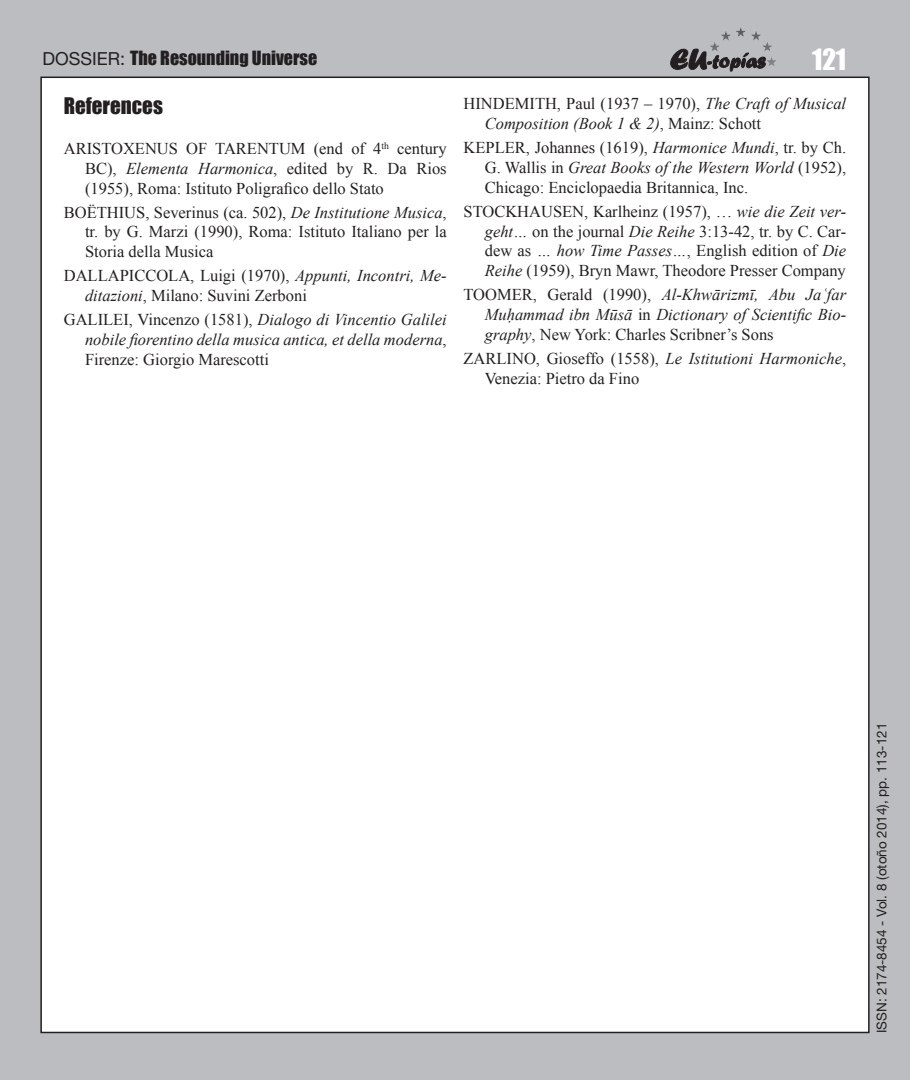
<style>
.page{position:relative;width:910px;height:1080px;background:#fff}
.page>*{position:absolute;margin:0;border:0;box-sizing:border-box;transform-origin:0 0}
.t1{font:27px "Impact";color:#fff}
.t2{font:21px "Impact";color:#231f20}
.t3{font:18px "Impact";color:#231f20}
.t4{font:16.5px/19.8px "Times New Roman";color:#231f20;text-align:justify}
.t5{font:italic 16.5px/19.8px "Times New Roman";color:#231f20;text-align:justify}
.t6{font:13.5px "Helvetica Neue";color:#231f20}
.s1{font-family:"Helvetica Neue"}
.s2{font-style:italic}
.s3{font-style:normal}
</style>
<div class="page">
<div style="left:0;top:0;width:9px;height:1080px;background:#bcbdc0"></div>
<div style="left:9px;top:0;width:901px;height:1080px;background:#bcbdc0"></div>
<div style="left:41px;top:77px;width:828px;height:955px;background:#fff"></div>
<svg style="left:670px;top:49px;width:94px;height:22px"></svg>
<hr style="left:710px;top:27px;width:66px;height:1px;background:#57585a">
<hr style="left:710px;top:28px;width:66px;height:1px;background:#58595b">
<hr style="left:710px;top:29px;width:66px;height:1px;background:#5a5a5d">
<hr style="left:710px;top:30px;width:66px;height:1px;background:#5b5b5e">
<hr style="left:710px;top:31px;width:66px;height:1px;background:#5d5d60">
<hr style="left:710px;top:32px;width:66px;height:1px;background:#5e5e61">
<hr style="left:710px;top:33px;width:66px;height:1px;background:#5f5f62">
<hr style="left:710px;top:34px;width:66px;height:1px;background:#616164">
<hr style="left:710px;top:35px;width:66px;height:1px;background:#626265">
<hr style="left:710px;top:36px;width:66px;height:1px;background:#636366">
<hr style="left:710px;top:37px;width:66px;height:1px;background:#646467">
<hr style="left:710px;top:38px;width:66px;height:1px;background:#666669">
<hr style="left:710px;top:39px;width:66px;height:1px;background:#66676a">
<hr style="left:710px;top:40px;width:66px;height:1px;background:#68686b">
<hr style="left:710px;top:41px;width:66px;height:1px;background:#69696c">
<hr style="left:710px;top:42px;width:66px;height:1px;background:#6a6b6e">
<hr style="left:710px;top:43px;width:66px;height:1px;background:#6b6b6e">
<hr style="left:710px;top:44px;width:66px;height:1px;background:#6c6c6f">
<hr style="left:710px;top:45px;width:66px;height:1px;background:#6d6e71">
<hr style="left:710px;top:46px;width:66px;height:1px;background:#6e6f72">
<hr style="left:710px;top:47px;width:66px;height:1px;background:#6f7073">
<hr style="left:710px;top:48px;width:66px;height:1px;background:#707174">
<hr style="left:710px;top:49px;width:66px;height:1px;background:#727376">
<hr style="left:710px;top:50px;width:66px;height:1px;background:#727477">
<hr style="left:710px;top:51px;width:66px;height:1px;background:#747578">
<hr style="left:710px;top:52px;width:66px;height:1px;background:#757679">
<hr style="left:710px;top:53px;width:66px;height:1px;background:#76787b">
<hr style="left:710px;top:54px;width:66px;height:1px;background:#77787b">
<hr style="left:710px;top:55px;width:66px;height:1px;background:#78797c">
<hr style="left:710px;top:56px;width:66px;height:1px;background:#797b7e">
<hr style="left:710px;top:57px;width:66px;height:1px;background:#7a7c7f">
<hr style="left:710px;top:58px;width:66px;height:1px;background:#7b7d80">
<hr style="left:710px;top:59px;width:66px;height:1px;background:#7c7e81">
<hr style="left:710px;top:60px;width:66px;height:1px;background:#7e8083">
<hr style="left:710px;top:61px;width:66px;height:1px;background:#7e8083">
<hr style="left:710px;top:62px;width:66px;height:1px;background:#818386">
<hr style="left:710px;top:63px;width:66px;height:1px;background:#818386">
<hr style="left:710px;top:64px;width:66px;height:1px;background:#818386">
<hr style="left:710px;top:65px;width:66px;height:1px;background:#838588">
<hr style="left:710px;top:66px;width:66px;height:1px;background:#848689">
<p class="t3" style="left:43px;top:44px;width:276px"><span class="s1">DOSSIER:</span> The Resounding Universe</p>
<h1 class="t1" style="left:812px;top:38px;width:36px">121</h1>
<p class="t2" style="left:64px;top:90px;width:101px">References</p>
<p class="t4" style="left:85px;top:138px;width:363px;text-indent:-21px">ARISTOXENUS OF TARENTUM (end of 4<sup>th</sup> century BC), <span class="s2">Elementa Harmonica</span>, edited by R. Da Rios (1955), Roma: Istituto Poligrafico dello Stato</p>
<p class="t4" style="left:85px;top:202px;width:363px;text-indent:-21px">BOËTHIUS, Severinus (ca. 502), <span class="s2">De Institutione Musica</span>, tr. by G. Marzi (1990), Roma: Istituto Italiano per la Storia della Musica</p>
<p class="t4" style="left:85px;top:266px;width:363px;text-indent:-21px">DALLAPICCOLA, Luigi (1970), <span class="s2">Appunti, Incontri, Me&shy;ditazioni</span>, Milano: Suvini Zerboni</p>
<p class="t5" style="left:85px;top:309px;width:363px;text-indent:-21px"><span class="s3">GALILEI, Vincenzo (1581),</span> Dialogo di Vincentio Galilei nobile fiorentino della musica antica, et della moderna<span class="s3">, Firenze: Giorgio Marescotti</span></p>
<p class="t4" style="left:485px;top:94px;width:363px;text-indent:-21px">HINDEMITH, Paul (1937 – 1970), <span class="s2">The Craft of Musical<br>Composition (Book 1 &amp; 2)</span>, Mainz: Schott</p>
<p class="t4" style="left:485px;top:137px;width:363px;text-indent:-21px">KEPLER, Johannes (1619), <span class="s2">Harmonice Mundi</span>, tr. by Ch.<br>G. Wallis in <span class="s2">Great Books of the Western World</span> (1952), Chicago: Enciclopaedia Britannica, Inc.</p>
<p class="t4" style="left:485px;top:201px;width:363px;text-indent:-21px">STOCKHAUSEN, Karlheinz (1957), … <span class="s2">wie die Zeit ver&shy;geht…</span> on the journal <span class="s2">Die Reihe</span> 3:13-42, tr. by C. Car&shy;dew as <span class="s2">… how Time Passes…</span>, English edition of <span class="s2">Die Reihe</span> (1959), Bryn Mawr, Theodore Presser Company</p>
<p class="t5" style="left:485px;top:284px;width:363px;text-indent:-21px"><span class="s3">TOOMER, Gerald (1990),</span> Al-Khwārizmī, Abu Jaʿfar Muḥammad ibn Mūsā <span class="s3">in</span> Dictionary of Scientific Bio&shy;graphy<span class="s3">, New York: Charles Scribner’s Sons</span></p>
<p class="t4" style="left:485px;top:348px;width:363px;text-indent:-21px">ZARLINO, Gioseffo (1558), <span class="s2">Le Istitutioni Harmoniche</span>,<br>Venezia: Pietro da Fino</p>
<p class="t6" style="left:874px;top:1033px;width:312px;rotate:-90deg">ISSN: 2174-8454 - Vol. 8 (otoño 2014), pp. 113-121</p>
</div>
